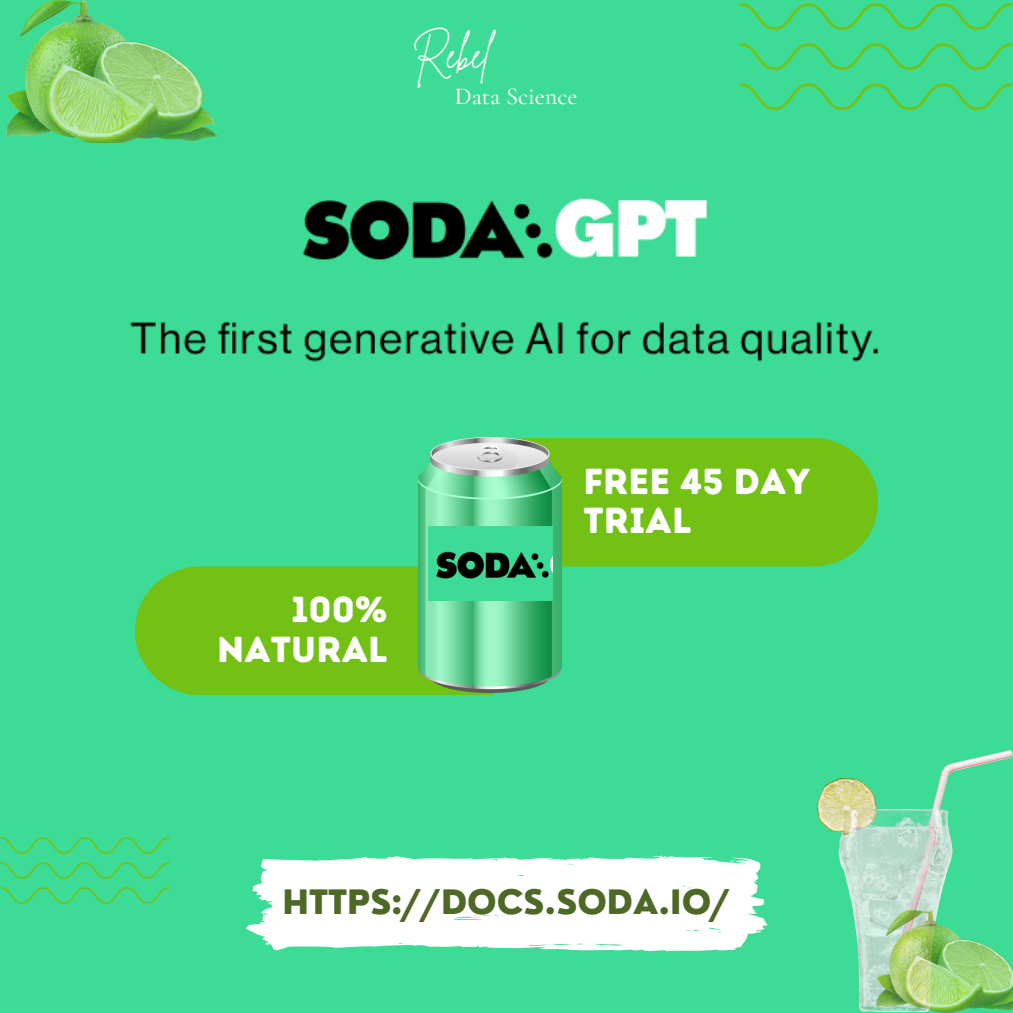
<style>
.page{position:relative;width:1013px;height:1013px;background:#fff}
.page>*{position:absolute;margin:0;border:0;box-sizing:border-box;transform-origin:0 0}
.t1{font:38.12px "Brittany Signature";color:#fff}
.t2{font:36.12px/39.1px "Intro Rust Base";letter-spacing:.005em;color:#fff}
.t3{font:800 32.75px "Nourd";color:#4d6925}
.t4{font:500 24.38px "Cormorant Garamond";color:#fff}
</style>
<div class="page">
<div style="left:0;top:0;width:1012px;height:1012px;background:#3cdb96"></div>
<svg style="left:246px;top:855px;width:521px;height:96px;background:#e7faf2"></svg>
<div style="left:562px;top:438px;width:316px;height:128px;background:#73c115"></div>
<div style="left:135px;top:566px;width:359px;height:128px;background:#73c115"></div>
<svg style="left:0;top:837px;width:169px;height:66px"></svg>
<svg style="left:739px;top:3px;width:273px;height:107px"></svg>
<img style="left:7px;top:0;width:212px;height:143px">
<img style="left:817px;top:750px;width:195px;height:261px">
<img style="left:876px;top:910px;width:136px;height:102px">
<img style="left:130px;top:198px;width:749px;height:164px">
<img style="left:419px;top:438px;width:143px;height:254px">
<img style="left:428px;top:526px;width:124px;height:74px">
<p class="t1" style="left:412px;top:30px;width:79px">Rebel</p>
<p class="t4" style="left:455px;top:81px;width:124px">Data Science</p>
<p class="t2" style="left:291px;top:590px;width:98px">100%</p>
<p class="t2" style="left:217px;top:629px;width:172px">NATURAL</p>
<p class="t2" style="left:583px;top:462px;width:228px">FREE 45 DAY<br>TRIAL</p>
<p class="t3" style="left:282px;top:881px;width:449px">HTTPS://DOCS.SODA.IO/</p>
</div>
